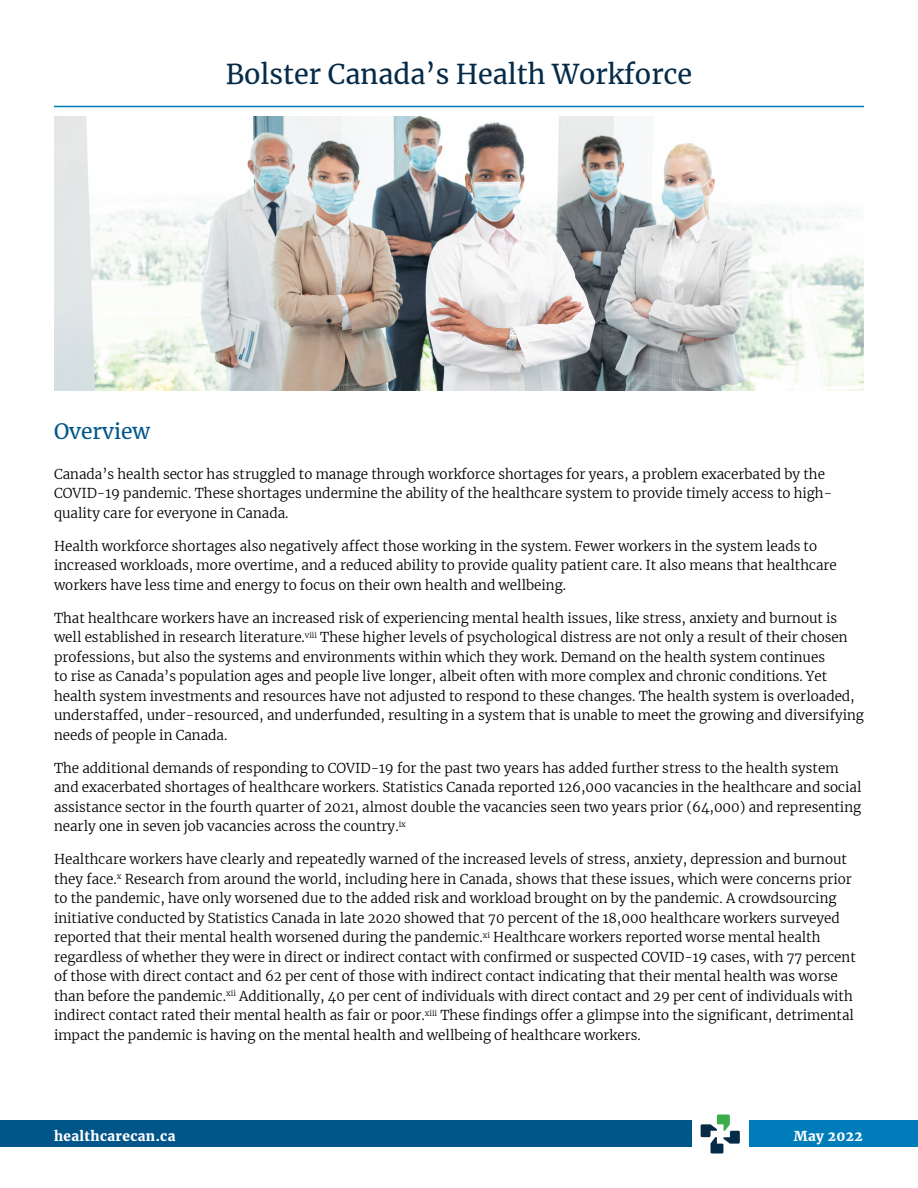
<style>
.page{position:relative;width:918px;height:1188px;background:#fff}
.page>*{position:absolute;margin:0;border:0;box-sizing:border-box;transform-origin:0 0}
.t1{font:27px "Merriweather";color:#052b48}
.t2{font:21px "Merriweather";color:#005589}
.t3{font:300 13.5px/19.5px "Merriweather";color:#000}
.t4{font:900 13.5px "Merriweather";letter-spacing:.03em;color:#fff}
</style>
<div class="page">
<div style="left:0;top:1120px;width:691px;height:28px;background:#005589"></div>
<div style="left:750px;top:1120px;width:168px;height:28px;background:#007cbb"></div>
<svg style="left:701px;top:1115px;width:39px;height:39px"></svg>
<hr style="left:54px;top:106px;width:810px;height:1px;background:#007cbb">
<img style="left:54px;top:117px;width:810px;height:274px">
<p class="t1" style="left:226px;top:55px;width:468px">Bolster Canada’s Health Workforce</p>
<p class="t2" style="left:54px;top:417px;width:98px">Overview</p>
<p class="t3" style="left:54px;top:464px;width:780px">Canada’s health sector has struggled to manage through workforce shortages for years, a problem exacerbated by the<br>COVID-19 pandemic. These shortages undermine the ability of the healthcare system to provide timely access to high&shy;quality care for everyone in Canada.</p>
<p class="t3" style="left:54px;top:536px;width:784px">Health workforce shortages also negatively affect those working in the system. Fewer workers in the system leads to increased workloads, more overtime, and a reduced ability to provide quality patient care. It also means that healthcare workers have less time and energy to focus on their own health and wellbeing.</p>
<p class="t3" style="left:54px;top:608px;width:812px">That healthcare workers have an increased risk of experiencing mental health issues, like stress, anxiety and burnout is well established in research literature.<sup>viii</sup> These higher levels of psychological distress are not only a result of their chosen professions, but also the systems and environments within which they work. Demand on the health system continues<br>to rise as Canada’s population ages and people live longer, albeit often with more complex and chronic conditions. Yet health system investments and resources have not adjusted to respond to these changes. The health system is overloaded, understaffed, under-resourced, and underfunded, resulting in a system that is unable to meet the growing and diversifying needs of people in Canada.</p>
<p class="t3" style="left:54px;top:758px;width:809px">The additional demands of responding to COVID-19 for the past two years has added further stress to the health system and exacerbated shortages of healthcare workers. Statistics Canada reported 126,000 vacancies in the healthcare and social assistance sector in the fourth quarter of 2021, almost double the vacancies seen two years prior (64,000) and representing nearly one in seven job vacancies across the country.<sup>ix</sup></p>
<p class="t3" style="left:54px;top:849px;width:803px">Healthcare workers have clearly and repeatedly warned of the increased levels of stress, anxiety, depression and burnout they face.<sup>x</sup> Research from around the world, including here in Canada, shows that these issues, which were concerns prior to the pandemic, have only worsened due to the added risk and workload brought on by the pandemic. A crowdsourcing initiative conducted by Statistics Canada in late 2020 showed that 70 percent of the 18,000 healthcare workers surveyed reported that their mental health worsened during the pandemic.<sup>xi</sup> Healthcare workers reported worse mental health regardless of whether they were in direct or indirect contact with confirmed or suspected COVID-19 cases, with 77 percent of those with direct contact and 62 per cent of those with indirect contact indicating that their mental health was worse than before the pandemic.<sup>xii</sup> Additionally, 40 per cent of individuals with direct contact and 29 per cent of individuals with indirect contact rated their mental health as fair or poor.<sup>xiii</sup> These findings offer a glimpse into the significant, detrimental impact the pandemic is having on the mental health and wellbeing of healthcare workers.</p>
<p class="t4" style="left:54px;top:1126px;width:123px">healthcarecan.ca</p>
<p class="t4" style="left:794px;top:1126px;width:71px">May 2022</p>
</div>
